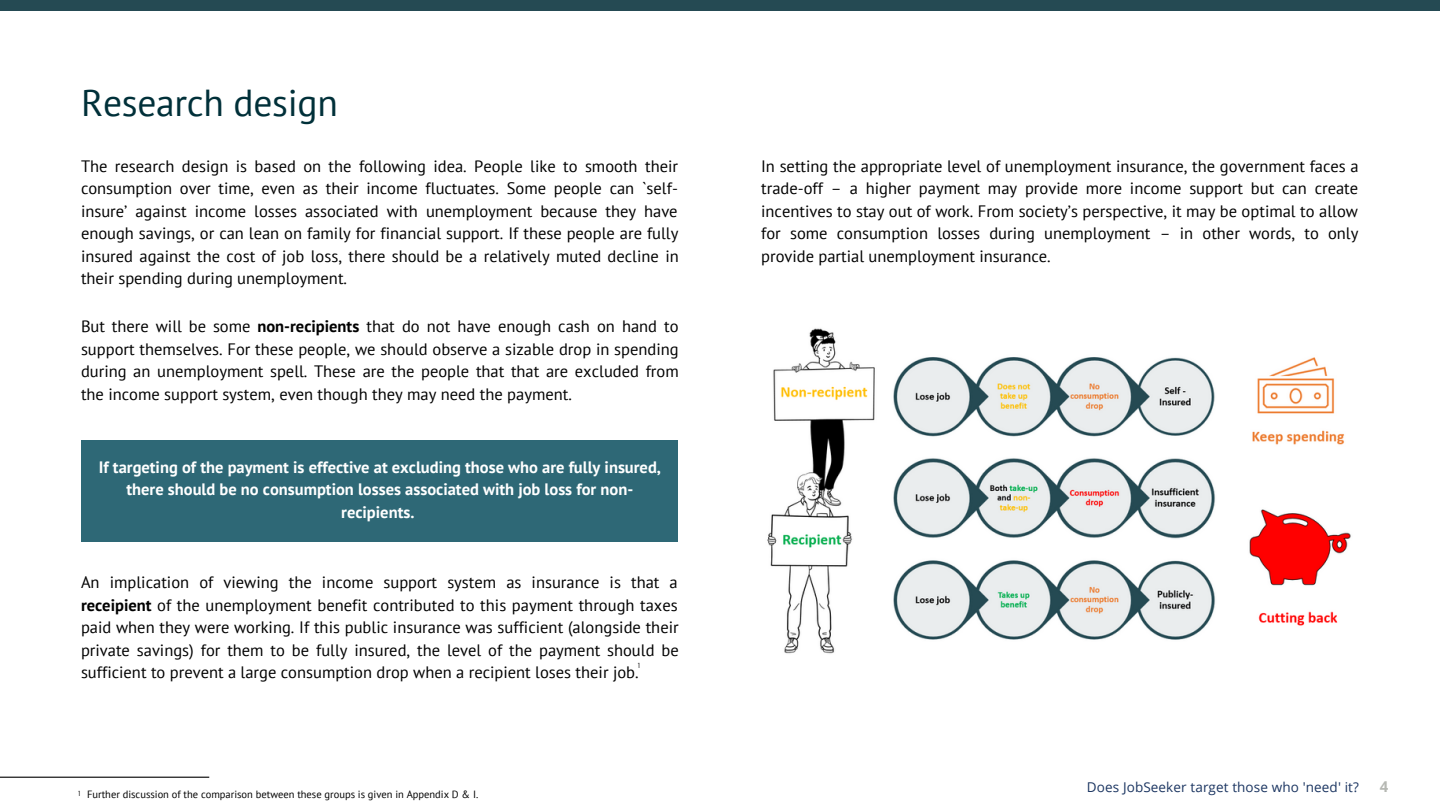
<style>
.page{position:relative;width:1440px;height:810px;background:#fff}
.page>*{position:absolute;margin:0;border:0;box-sizing:border-box;transform-origin:0 0}
.t1{font:37.5px "PT Sans";letter-spacing:-.005em;color:#003039}
.t2{font:16.5px/22.5px "PT Sans";color:#000;text-align:justify}
.t3{font:700 16.5px/22.5px "PT Sans";color:#fff;text-align:center}
.t4{font:700 15px "Open Sans";color:#b6b8b3}
.t5{font:13.5px "Open Sans";letter-spacing:.01em;color:#1b3561}
.t6{font:10.5px "PT Sans";color:#000}
.t7{font:7.5px "Glacial Indifference";color:#000}
.s1{font-weight:700}
</style>
<div class="page">
<div style="left:0;top:0;width:1440px;height:11px;background:#254a53"></div>
<hr style="left:0;top:777px;width:209px;height:1px;background:#000">
<div style="left:81px;top:440px;width:596px;height:102px;background:#2e6876"></div>
<img style="left:767px;top:328px;width:584px;height:326px">
<h1 class="t1" style="left:81px;top:77px;width:258px">Research design</h1>
<p class="t2" style="left:81px;top:154px;width:599px">The research design is based on the following idea. People like to smooth their consumption over time, even as their income fluctuates. Some people can `self&shy;insure’ against income losses associated with unemployment because they have enough savings, or can lean on family for financial support. If these people are fully insured against the cost of job loss, there should be a relatively muted decline in their spending during unemployment.</p>
<p class="t2" style="left:81px;top:315px;width:599px">But there will be some <span class="s1">non-recipients</span> that do not have enough cash on hand to support themselves. For these people, we should observe a sizable drop in spending during an unemployment spell. These are the people that that are excluded from the income support system, even though they may need the payment.</p>
<p class="t3" style="left:99px;top:456px;width:564px">If targeting of the payment is effective at excluding those who are fully insured, there should be no consumption losses associated with job loss for non&shy;recipients.</p>
<p class="t2" style="left:81px;top:571px;width:599px">An implication of viewing the income support system as insurance is that a <span class="s1">receipient</span> of the unemployment benefit contributed to this payment through taxes paid when they were working. If this public insurance was sufficient (alongside their private savings) for them to be fully insured, the level of the payment should be sufficient to prevent a large consumption drop when a recipient loses their job.</p>
<p class="t7" style="left:638px;top:661px;width:4px">1</p>
<p class="t6" style="left:78px;top:787px;width:402px"><sup>1</sup> Further discussion of the comparison between these groups is given in Appendix D &amp; I.</p>
<p class="t2" style="left:761px;top:154px;width:599px">In setting the appropriate level of unemployment insurance, the government faces a trade-off – a higher payment may provide more income support but can create incentives to stay out of work. From society’s perspective, it may be optimal to allow for some consumption losses during unemployment – in other words, to only provide partial unemployment insurance.</p>
<p class="t5" style="left:1087px;top:777px;width:274px">Does JobSeeker target those who 'need' it?</p>
<p class="t4" style="left:1380px;top:776px;width:10px">4</p>
</div>
